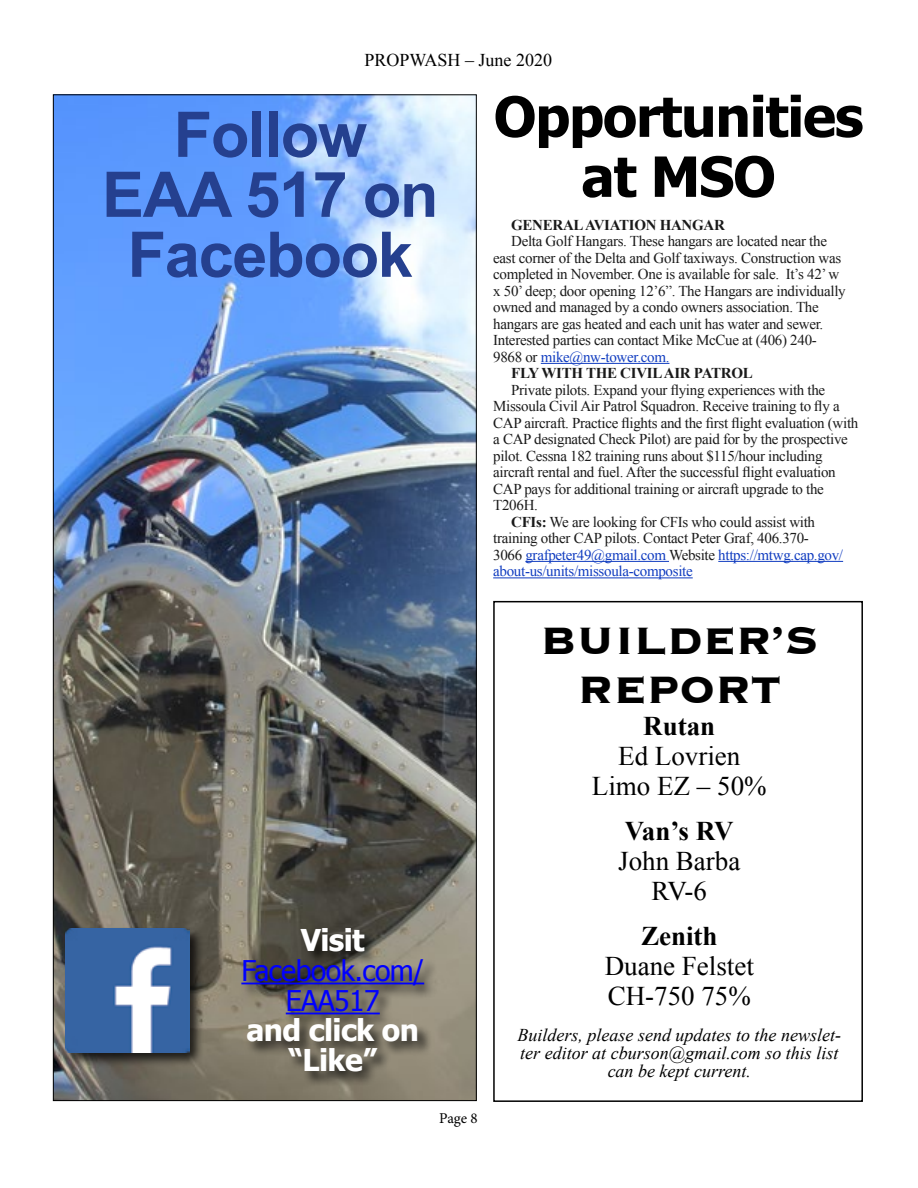
<style>
.page{position:relative;width:918px;height:1188px;background:#fff}
.page>*{position:absolute;margin:0;border:0;box-sizing:border-box;transform-origin:0 0}
.t1{font:700 63px/60px "Arial";letter-spacing:-.02em;color:#25408f;text-align:center}
.t2{font:700 55.5px/60px "Tahoma";letter-spacing:-.02em;color:#000;text-align:center}
.t3{font:700 49.5px/49.5px "Copperplate";color:#000;text-align:center}
.t4{font:700 30px/30px "Tahoma";letter-spacing:-.02em;color:#fff;text-align:center}
.t5{font:28.5px/30px "Tahoma";letter-spacing:-.02em;color:#00f;text-align:center}
.t6{font:27px/30px "Times New Roman";color:#000;text-align:center}
.t7{font:700 27px "Times New Roman";color:#000}
.t8{font:italic 18px/18px "Times New Roman";color:#000;text-align:center}
.t9{font:18px "Times New Roman";color:#000}
.t10{font:15px "Times New Roman";letter-spacing:-.02em;color:#1a1a1a}
.t11{font:15px "Times New Roman";letter-spacing:-.02em;color:#103cc0}
.t12{font:700 15px "Times New Roman";letter-spacing:-.02em;color:#1a1a1a}
.t13{font:15px "Minion Pro";color:#000}
.s1{color:#1a1a1a}
.s2{font-weight:700}
</style>
<div class="page">
<img style="left:55px;top:96px;width:420px;height:1003px">
<div style="left:64px;top:927px;width:140px;height:141px;background:#000;opacity:.75"></div>
<img style="left:65px;top:928px;width:124px;height:124px">
<div style="left:240px;top:928px;width:198px;height:158px;background:#000;opacity:.75"></div>
<hr style="left:241px;top:983px;width:183px;height:1px;background:#00f">
<hr style="left:286px;top:1013px;width:94px;height:1px;background:#00f">
<div style="left:493px;top:601px;width:370px;height:501px;border:2px solid #000"></div>
<hr style="left:541px;top:363px;width:128px;height:1px;background:#103cc0">
<hr style="left:525px;top:561px;width:144px;height:1px;background:#103cc0">
<hr style="left:718px;top:561px;width:125px;height:1px;background:#103cc0">
<hr style="left:493px;top:578px;width:200px;height:1px;background:#103cc0">
<p class="t9" style="left:365px;top:48px;width:189px">PROPWASH – June 2020</p>
<h1 class="t1" style="left:102px;top:107px;width:338px">Follow<br>EAA 517 on<br>Facebook</h1>
<h2 class="t2" style="left:494px;top:83px;width:371px">Opportunities at MSO</h2>
<p class="t12" style="left:511px;top:214px;width:215px">GENERAL AVIATION HANGAR</p>
<p class="t10" style="left:511px;top:231px;width:317px">Delta Golf Hangars. These hangars are located near the</p>
<p class="t10" style="left:493px;top:248px;width:350px">east corner of the Delta and Golf taxiways. Construction was</p>
<p class="t10" style="left:493px;top:264px;width:348px">completed in November. One is available for sale. It’s 42’ w</p>
<p class="t10" style="left:493px;top:281px;width:354px">x 50’ deep; door opening 12’6”. The Hangars are individually</p>
<p class="t10" style="left:493px;top:297px;width:327px">owned and managed by a condo owners association. The</p>
<p class="t10" style="left:493px;top:314px;width:332px">hangars are gas heated and each unit has water and sewer.</p>
<p class="t10" style="left:493px;top:330px;width:325px">Interested parties can contact Mike McCue at (406) 240-</p>
<p class="t11" style="left:493px;top:347px;width:178px"><span class="s1">9868 or</span> mike@nw-tower.com.</p>
<p class="t12" style="left:511px;top:363px;width:243px">FLY WITH THE CIVIL AIR PATROL</p>
<p class="t10" style="left:511px;top:380px;width:316px">Private pilots. Expand your flying experiences with the</p>
<p class="t10" style="left:493px;top:396px;width:348px">Missoula Civil Air Patrol Squadron. Receive training to fly a</p>
<p class="t10" style="left:493px;top:413px;width:367px">CAP aircraft. Practice flights and the first flight evaluation (with</p>
<p class="t10" style="left:493px;top:429px;width:356px">a CAP designated Check Pilot) are paid for by the prospective</p>
<p class="t10" style="left:493px;top:446px;width:331px">pilot. Cessna 182 training runs about $115/hour including</p>
<p class="t10" style="left:493px;top:462px;width:344px">aircraft rental and fuel. After the successful flight evaluation</p>
<p class="t10" style="left:493px;top:479px;width:332px">CAP pays for additional training or aircraft upgrade to the</p>
<p class="t10" style="left:493px;top:495px;width:46px">T206H.</p>
<p class="t10" style="left:511px;top:512px;width:305px"><span class="s2">CFIs:</span> We are looking for CFIs who could assist with</p>
<p class="t10" style="left:493px;top:528px;width:317px">training other CAP pilots. Contact Peter Graf, 406.370-</p>
<p class="t11" style="left:493px;top:545px;width:351px"><span class="s1">3066</span> grafpeter49@gmail.com <span class="s1">Website</span> https://mtwg.cap.gov/</p>
<p class="t11" style="left:493px;top:561px;width:201px">about-us/units/missoula-composite</p>
<h3 class="t4" style="left:301px;top:923px;width:65px">Visit</h3>
<h3 class="t5" style="left:241px;top:954px;width:184px">Facebook.com/<br>EAA517</h3>
<h3 class="t4" style="left:246px;top:1013px;width:174px">and click on “Like”</h3>
<p class="t13" style="left:439px;top:1108px;width:40px">Page 8</p>
<h3 class="t3" style="left:540px;top:613px;width:279px">BUILDER’S<br>REPORT</h3>
<h3 class="t7" style="left:643px;top:707px;width:74px">Rutan</h3>
<h3 class="t6" style="left:592px;top:740px;width:176px">Ed Lovrien<br>Limo EZ – 50%</h3>
<h3 class="t7" style="left:625px;top:812px;width:110px">Van’s RV</h3>
<h3 class="t6" style="left:618px;top:845px;width:124px">John Barba<br>RV-6</h3>
<h3 class="t7" style="left:641px;top:917px;width:78px">Zenith</h3>
<h3 class="t6" style="left:605px;top:950px;width:151px;text-align:left">Duane Felstet<br>CH-750 75%</h3>
<p class="t8" style="left:518px;top:1025px;width:325px">Builders, please send updates to the newslet&shy;ter editor at cburson@gmail.com so this list can be kept current.</p>
</div>
